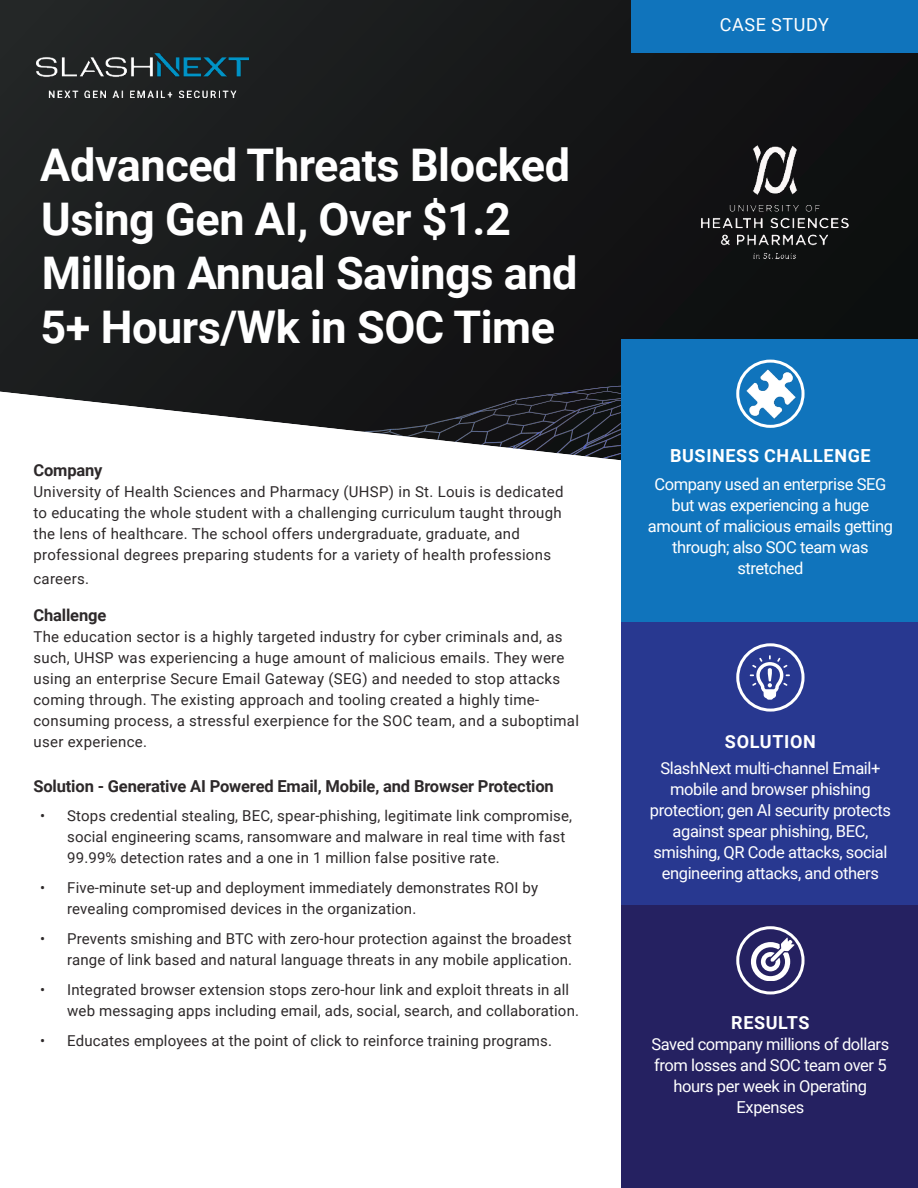
<style>
.page{position:relative;width:918px;height:1188px;background:#fff}
.page>*{position:absolute;margin:0;border:0;box-sizing:border-box;transform-origin:0 0}
.t1{font:700 45px/54px "Roboto";letter-spacing:-.01em;color:#fff}
.t2{font:700 18px "Roboto";letter-spacing:.035em;color:#fff}
.t3{font:18px "Roboto";letter-spacing:.035em;color:#fff}
.t4{font:16.5px/21px "Roboto";letter-spacing:-.025em;color:#fff;text-align:center}
.t5{font:700 16.5px "Roboto";letter-spacing:-.01em;color:#2d292a}
.t6{font:15px/21px "Roboto";letter-spacing:.01em;color:#2d292a}
</style>
<div class="page">
<img style="left:0;top:0;width:918px;height:461px">
<img style="left:36px;top:53px;width:212px;height:44px">
<div style="left:632px;top:0;width:286px;height:52px;background:#1074bc"></div>
<div style="left:621px;top:339px;width:297px;height:283px;background:#1074bc"></div>
<div style="left:621px;top:622px;width:297px;height:284px;background:#283890"></div>
<div style="left:621px;top:906px;width:297px;height:282px;background:#252161"></div>
<svg style="left:750px;top:655px;width:40px;height:45px"></svg>
<div style="left:736px;top:643px;width:69px;height:69px;border:3px solid #fff;border-radius:50%"></div>
<div style="left:736px;top:926px;width:69px;height:68px;border:3px solid #fff;border-radius:50%"></div>
<svg style="left:751px;top:938px;width:43px;height:42px"></svg>
<div style="left:736px;top:360px;width:69px;height:68px;border:3px solid #fff;border-radius:50%"></div>
<img style="left:741px;top:366px;width:59px;height:59px">
<img style="left:702px;top:146px;width:146px;height:112px">
<h1 class="t1" style="left:40px;top:140px;width:539px">Advanced Threats Blocked<br>Using Gen AI, Over $1.2<br>Million Annual Savings and<br>5+ Hours/Wk in SOC Time</h1>
<p class="t5" style="left:33px;top:462px;width:71px">Company</p>
<p class="t6" style="left:33px;top:482px;width:532px">University of Health Sciences and Pharmacy (UHSP) in St. Louis is dedicated to educating the whole student with a challenging curriculum taught through the lens of healthcare. The school offers undergraduate, graduate, and professional degrees preparing students for a variety of health professions</p>
<p class="t6" style="left:33px;top:569px;width:57px">careers.</p>
<p class="t5" style="left:33px;top:608px;width:74px">Challenge</p>
<p class="t6" style="left:33px;top:627px;width:547px">The education sector is a highly targeted industry for cyber criminals and, as such, UHSP was experiencing a huge amount of malicious emails. They were using an enterprise Secure Email Gateway (SEG) and needed to stop attacks coming through. The existing approach and tooling created a highly time&shy;consuming process, a stressful exerpience for the SOC team, and a suboptimal user experience.</p>
<p class="t5" style="left:33px;top:778px;width:522px">Solution - Generative AI Powered Email, Mobile, and Browser Protection</p>
<p class="t6" style="left:67px;top:807px;width:506px;text-indent:-27px">• Stops credential stealing, BEC, spear-phishing, legitimate link compromise, social engineering scams, ransomware and malware in real time with fast<br>99.99% detection rates and a one in 1 million false positive rate.</p>
<p class="t6" style="left:67px;top:878px;width:472px;text-indent:-27px">• Five-minute set-up and deployment immediately demonstrates ROI by revealing compromised devices in the organization.</p>
<p class="t6" style="left:40px;top:929px;width:533px;text-align:right">• Prevents smishing and BTC with zero-hour protection against the broadest range of link based and natural language threats in any mobile application.</p>
<p class="t6" style="left:67px;top:980px;width:513px;text-indent:-27px">• Integrated browser extension stops zero-hour link and exploit threats in all web messaging apps including email, ads, social, search, and collaboration.</p>
<p class="t6" style="left:40px;top:1031px;width:513px">• Educates employees at the point of click to reinforce training programs.</p>
<p class="t3" style="left:720px;top:17px;width:111px">CASE STUDY</p>
<p class="t2" style="left:670px;top:447px;width:202px">BUSINESS CHALLENGE</p>
<p class="t4" style="left:648px;top:475px;width:247px">Company used an enterprise SEG but was experiencing a huge amount of malicious emails getting through; also SOC team was stretched</p>
<p class="t2" style="left:725px;top:733px;width:92px">SOLUTION</p>
<p class="t4" style="left:650px;top:759px;width:243px">SlashNext multi-channel Email+ mobile and browser phishing protection; gen AI security protects against spear phishing, BEC, smishing, QR Code attacks, social engineering attacks, and others</p>
<p class="t2" style="left:731px;top:1014px;width:80px">RESULTS</p>
<p class="t4" style="left:652px;top:1034px;width:239px">Saved company millions of dollars from losses and SOC team over 5 hours per week in Operating<br>Expenses</p>
</div>
